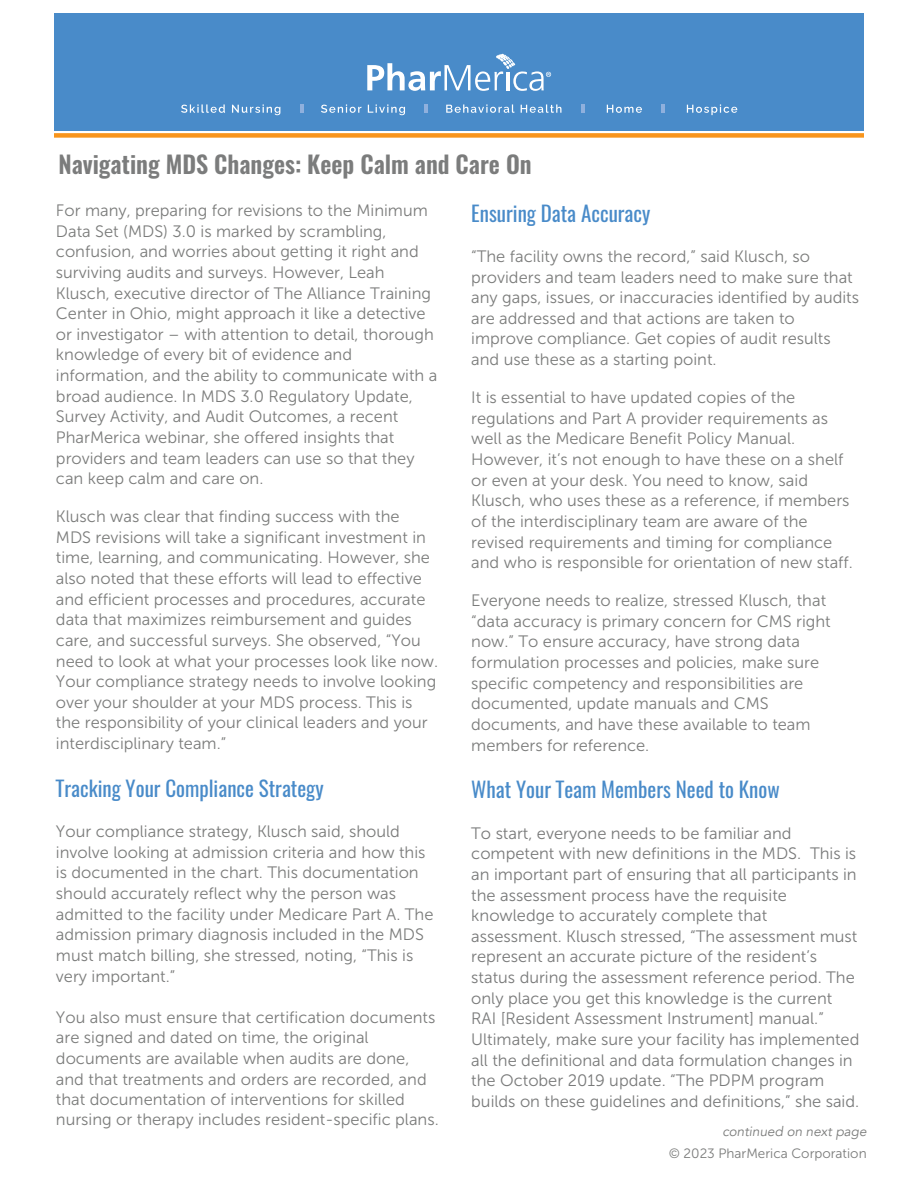
<style>
.page{position:relative;width:918px;height:1188px;background:#fff}
.page>*{position:absolute;margin:0;border:0;box-sizing:border-box;transform-origin:0 0}
.t1{font:600 24px "Oswald";color:#7b7c7c}
.t2{font:21px "Oswald";color:#498bc9}
.t3{font:16.5px/20.7px "Museo Sans 300";color:#7b7c7b}
.t4{font:16.5px/20.7px "Museo Sans 300";color:#797a7a}
.t5{font:13.5px "Museo Sans 300";color:#7b7c7b}
.t6{font:italic 13.5px "Avenir";color:#7b7c7b}
.s1{font-style:inherit}
</style>
<div class="page">
<div style="left:54px;top:14px;width:810px;height:117px;background:#498bc9"></div>
<svg style="left:367px;top:54px;width:184px;height:37px"></svg>
<svg style="left:687px;top:104px;width:50px;height:11px"></svg>
<svg style="left:661px;top:105px;width:4px;height:8px"></svg>
<svg style="left:607px;top:105px;width:35px;height:8px"></svg>
<svg style="left:581px;top:105px;width:3px;height:8px"></svg>
<svg style="left:446px;top:104px;width:115px;height:9px"></svg>
<svg style="left:424px;top:105px;width:4px;height:8px"></svg>
<svg style="left:321px;top:104px;width:84px;height:11px"></svg>
<svg style="left:300px;top:105px;width:3px;height:8px"></svg>
<svg style="left:181px;top:104px;width:99px;height:11px"></svg>
<div style="left:54px;top:133px;width:810px;height:5px;background:#f8951d"></div>
<h1 class="t1" style="left:58px;top:143px;width:475px">Navigating MDS Changes: Keep Calm and Care On</h1>
<p class="t2" style="left:471px;top:198px;width:181px">Ensuring Data Accuracy</p>
<p class="t3" style="left:471px;top:246px;width:389px">“The facility owns the record,” said Klusch, so providers and team leaders need to make sure that any gaps, issues, or inaccuracies identified by audits are addressed and that actions are taken to improve compliance. Get copies of audit results and use these as a starting point.</p>
<p class="t3" style="left:471px;top:387px;width:383px">It is essential to have updated copies of the regulations and Part A provider requirements as well as the Medicare Benefit Policy Manual.<br>However, it’s not enough to have these on a shelf or even at your desk. You need to know, said Klusch, who uses these as a reference, if members of the interdisciplinary team are aware of the revised requirements and timing for compliance and who is responsible for orientation of new staff.</p>
<p class="t3" style="left:471px;top:590px;width:361px">Everyone needs to realize, stressed Klusch, that “data accuracy is primary concern for CMS right now.” To ensure accuracy, have strong data formulation processes and policies, make sure specific competency and responsibilities are documented, update manuals and CMS documents, and have these available to team members for reference.</p>
<p class="t2" style="left:471px;top:775px;width:310px">What Your Team Members Need to Know</p>
<p class="t4" style="left:471px;top:823px;width:390px">To start, everyone needs to be familiar and competent with new definitions in the MDS. This is an important part of ensuring that all participants in the assessment process have the requisite knowledge to accurately complete that assessment. Klusch stressed, “The assessment must represent an accurate picture of the resident’s status during the assessment reference period. The only place you get this knowledge is the current RAI [Resident Assessment Instrument] manual.” Ultimately, make sure your facility has implemented all the definitional and data formulation changes in the October 2019 update. “The PDPM program builds on these guidelines and definitions,” she said.</p>
<p class="t3" style="left:56px;top:200px;width:383px">For many, preparing for revisions to the Minimum Data Set (MDS) 3.0 is marked by scrambling, confusion, and worries about getting it right and surviving audits and surveys. However, Leah Klusch, executive director of The Alliance Training Center in Ohio, might approach it like a detective or investigator – with attention to detail, thorough knowledge of every bit of evidence and information, and the ability to communicate with a broad audience. In MDS 3.0 Regulatory Update, Survey Activity, and Audit Outcomes, a recent PharMerica webinar, she offered insights that providers and team leaders can use so that they can keep calm and care on.</p>
<p class="t3" style="left:56px;top:506px;width:384px">Klusch was clear that finding success with the MDS revisions will take a significant investment in time, learning, and communicating. However, she also noted that these efforts will lead to effective and efficient processes and procedures, accurate data that maximizes reimbursement and guides care, and successful surveys. She observed, “You need to look at what your processes look like now.<br>Your compliance strategy needs to involve looking over your shoulder at your MDS process. This is the responsibility of your clinical leaders and your interdisciplinary team.”</p>
<p class="t2" style="left:56px;top:774px;width:269px"><span class="s1">T</span>racking Your Compliance Strategy</p>
<p class="t3" style="left:56px;top:821px;width:379px">Your compliance strategy, Klusch said, should involve looking at admission criteria and how this is documented in the chart. This documentation should accurately reflect why the person was admitted to the facility under Medicare Part A. The admission primary diagnosis included in the MDS must match billing, she stressed, noting, “This is very important.”</p>
<p class="t3" style="left:56px;top:1007px;width:384px">You also must ensure that certification documents are signed and dated on time, the original documents are available when audits are done, and that treatments and orders are recorded, and that documentation of interventions for skilled nursing or therapy includes resident-specific plans.</p>
<p class="t6" style="left:722px;top:1123px;width:146px">continued on next page</p>
<p class="t5" style="left:669px;top:1146px;width:199px">© 2023 PharMerica Corporation</p>
</div>
